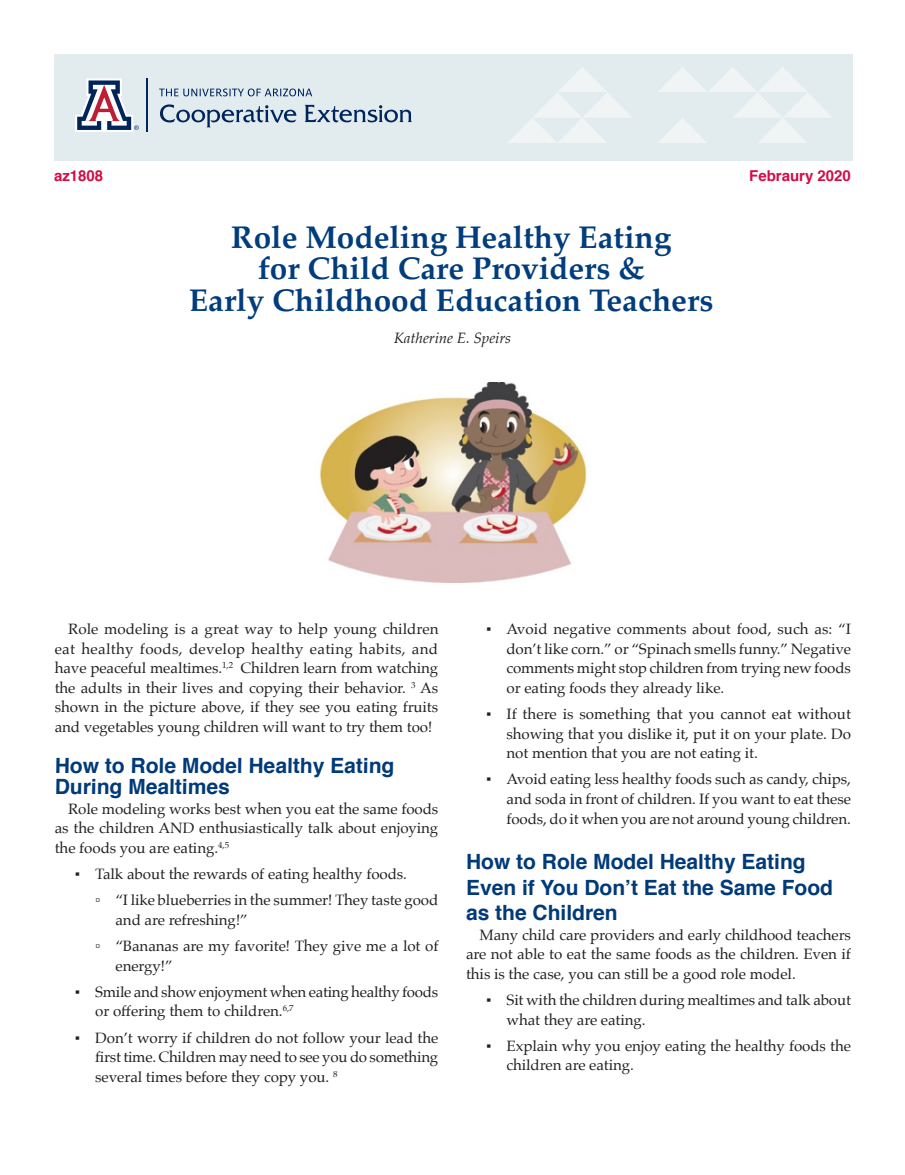
<style>
.page{position:relative;width:905px;height:1175px;background:#fff}
.page>*{position:absolute;margin:0;border:0;box-sizing:border-box;transform-origin:0 0}
.Headline{font:700 31.5px "Palatino";color:#013d7d}
.t1{font:700 21px/25.5px "Helvetica";color:#013a78}
.t2{font:15px/19.5px "Palatino";color:#231f20;text-align:justify}
.t3{font:700 15px "Helvetica";color:#d20d44}
.t4{font:italic 15px "Palatino";color:#231f20}
</style>
<div class="page">
<div style="left:54px;top:54px;width:798px;height:107px;background:#e2ebed"></div>
<svg style="left:508px;top:67px;width:123px;height:76px"></svg>
<svg style="left:658px;top:67px;width:173px;height:76px"></svg>
<svg style="left:75px;top:78px;width:64px;height:54px"></svg>
<hr style="left:146px;top:78px;width:1px;height:54px;background:#00255b">
<svg style="left:160px;top:104px;width:252px;height:23px"></svg>
<svg style="left:159px;top:88px;width:153px;height:8px"></svg>
<img style="left:319px;top:382px;width:268px;height:200px">
<p class="t3" style="left:54px;top:163px;width:51px">az1808</p>
<p class="t3" style="left:749px;top:163px;width:103px">Febraury 2020</p>
<p class="Headline" style="left:231px;top:210px;width:442px">Role Modeling Healthy Eating</p>
<p class="Headline" style="left:258px;top:242px;width:388px">for Child Care Providers &amp;</p>
<p class="Headline" style="left:189px;top:273px;width:526px">Early Childhood Education Teachers</p>
<p class="t4" style="left:394px;top:325px;width:119px">Katherine E. Speirs</p>
<p class="t2" style="left:55px;top:619px;width:385px;text-indent:14px">Role modeling is a great way to help young children eat healthy foods, develop healthy eating habits, and have peaceful mealtimes.<sup>1,2</sup> Children learn from watching the adults in their lives and copying their behavior. <sup>3</sup> As shown in the picture above, if they see you eating fruits and vegetables young children will want to try them too!</p>
<p class="t1" style="left:55px;top:755px;width:342px;line-height:21px">How to Role Model Healthy Eating<br>During Mealtimes</p>
<p class="t2" style="left:55px;top:798px;width:385px;text-indent:13px">Role modeling works best when you eat the same foods as the children AND enthusiastically talk about enjoying the foods you are eating.<sup>4,5</sup></p>
<p class="t2" style="left:75px;top:864px;width:334px">▪ Talk about the rewards of eating healthy foods.</p>
<p class="t2" style="left:115px;top:890px;width:325px;text-indent:-20px">▫ “I like blueberries in the summer! They taste good and are refreshing!”</p>
<p class="t2" style="left:115px;top:936px;width:324px;text-indent:-20px">▫ “Bananas are my favorite! They give me a lot of energy!”</p>
<p class="t2" style="left:95px;top:981px;width:345px;text-indent:-20px">▪ Smile and show enjoyment when eating healthy foods or offering them to children.<sup>6,7</sup></p>
<p class="t2" style="left:95px;top:1027px;width:345px;text-indent:-20px">▪ Don’t worry if children do not follow your lead the first time. Children may need to see you do something several times before they copy you. <sup>8</sup></p>
<p class="t2" style="left:506px;top:619px;width:346px;text-indent:-20px">▪ Avoid negative comments about food, such as: “I don’t like corn.” or “Spinach smells funny.” Negative comments might stop children from trying new foods or eating foods they already like.</p>
<p class="t2" style="left:506px;top:704px;width:346px;text-indent:-20px">▪ If there is something that you cannot eat without showing that you dislike it, put it on your plate. Do not mention that you are not eating it.</p>
<p class="t2" style="left:506px;top:769px;width:346px;text-indent:-20px">▪ Avoid eating less healthy foods such as candy, chips, and soda in front of children. If you want to eat these foods, do it when you are not around young children.</p>
<p class="t1" style="left:466px;top:849px;width:368px">How to Role Model Healthy Eating<br>Even if You Don’t Eat the Same Food as the Children</p>
<p class="t2" style="left:466px;top:924px;width:387px;text-indent:13px">Many child care providers and early childhood teachers are not able to eat the same foods as the children. Even if this is the case, you can still be a good role model.</p>
<p class="t2" style="left:506px;top:990px;width:346px;text-indent:-20px">▪ Sit with the children during mealtimes and talk about what they are eating.</p>
<p class="t2" style="left:506px;top:1035px;width:346px;text-indent:-20px">▪ Explain why you enjoy eating the healthy foods the children are eating.</p>
</div>
